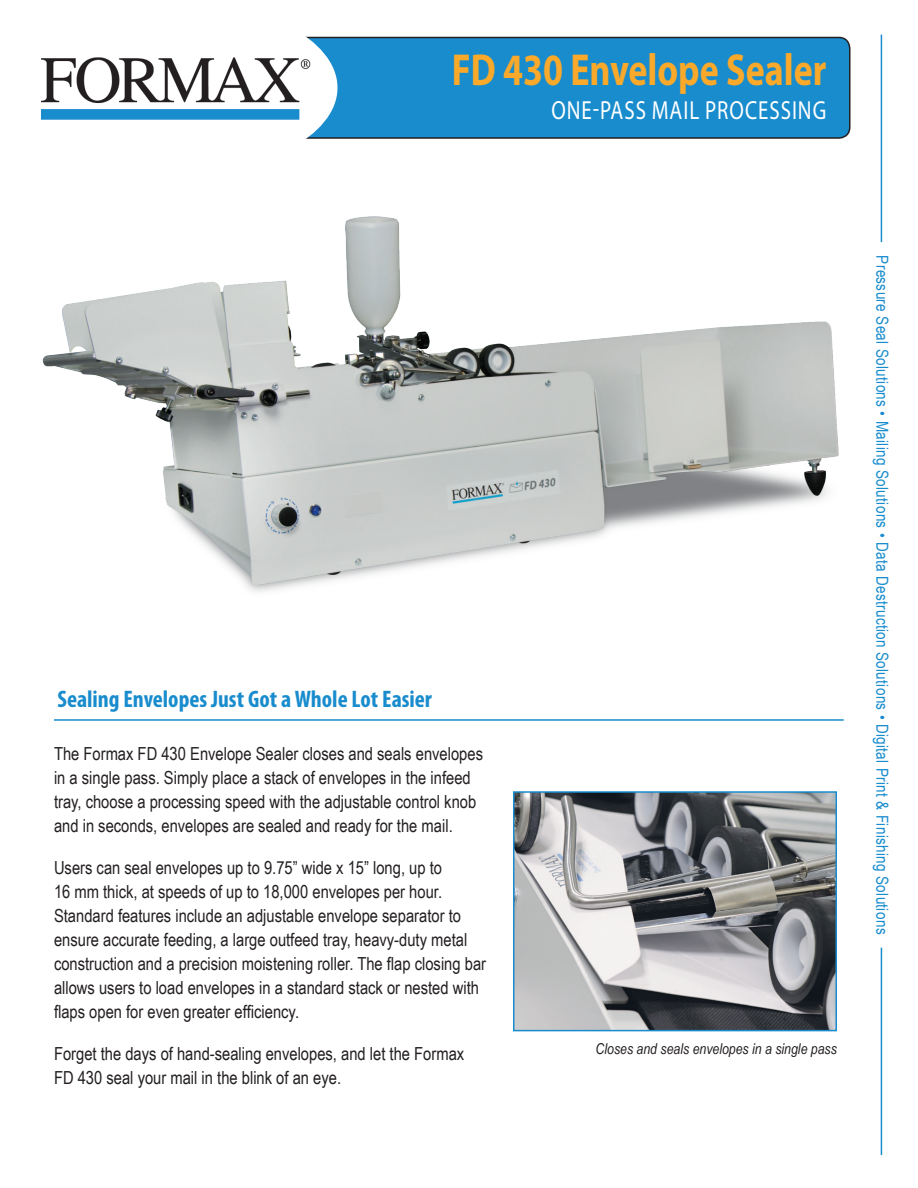
<style>
.page{position:relative;width:918px;height:1188px;background:#fff}
.page>*{position:absolute;margin:0;border:0;box-sizing:border-box;transform-origin:0 0}
.t1{font:700 45px "Myriad Pro";color:#faa92a;scale:.8 1}
.t2{font:26.25px "Myriad Pro";letter-spacing:.045em;color:#fff;scale:.8 1}
.t3{font:700 condensed 24px "Myriad Pro";color:#198ccd}
.t4{font:18px/24px "Arial Narrow";color:#231f20}
.t5{font:16.5px "Arial Narrow";letter-spacing:.02em;color:#198ccd}
.t6{font:italic 15px "Arial Narrow";color:#231f20}
</style>
<div class="page">
<div style="left:43px;top:38px;width:807px;height:100px;background:#198ccd;border-radius:11px"></div>
<div style="left:42px;top:37px;width:809px;height:102px;border:2px solid #231f20;border-radius:11px"></div>
<div style="left:0;top:0;width:338px;height:176px;background:#fff;border-radius:50%"></div>
<img style="left:41px;top:57px;width:270px;height:63px">
<hr style="left:881px;top:35px;width:1px;height:1120px;background:#198ccd">
<img style="left:42px;top:216px;width:797px;height:376px">
<img style="left:516px;top:794px;width:318px;height:234px">
<div style="left:513px;top:791px;width:324px;height:240px;border:2px solid #198ccd"></div>
<hr style="left:54px;top:719px;width:790px;height:2px;background:#198ccd">
<div style="left:864px;top:242px;width:35px;height:705px;background:#fff"></div>
<p class="t1" style="left:452px;top:41px;width:470px">FD 430 Envelope Sealer</p>
<p class="t2" style="left:551px;top:94px;width:345px">ONE-PASS MAIL PROCESSING</p>
<p class="t3" style="left:57px;top:684px;width:376px">Sealing Envelopes Just Got a Whole Lot Easier</p>
<p class="t4" style="left:54px;top:740px;width:431px">The Formax FD 430 Envelope Sealer closes and seals envelopes in a single pass. Simply place a stack of envelopes in the infeed tray, choose a processing speed with the adjustable control knob and in seconds, envelopes are sealed and ready for the mail.</p>
<p class="t4" style="left:54px;top:854px;width:434px">Users can seal envelopes up to 9.75” wide x 15” long, up to<br>16 mm thick, at speeds of up to 18,000 envelopes per hour.<br>Standard features include an adjustable envelope separator to ensure accurate feeding, a large outfeed tray, heavy-duty metal construction and a precision moistening roller. The flap closing bar allows users to load envelopes in a standard stack or nested with flaps open for even greater efficiency.</p>
<p class="t4" style="left:54px;top:1040px;width:412px">Forget the days of hand-sealing envelopes, and let the Formax</p>
<p class="t4" style="left:54px;top:1064px;width:289px">FD 430 seal your mail in the blink of an eye.</p>
<p class="t5" style="left:895px;top:255px;width:680px;rotate:90deg">Pressure Seal Solutions • Mailing Solutions • Data Destruction Solutions • Digital Print &amp; Finishing Solutions</p>
<p class="t6" style="left:596px;top:1038px;width:243px">Closes and seals envelopes in a single pass</p>
</div>
